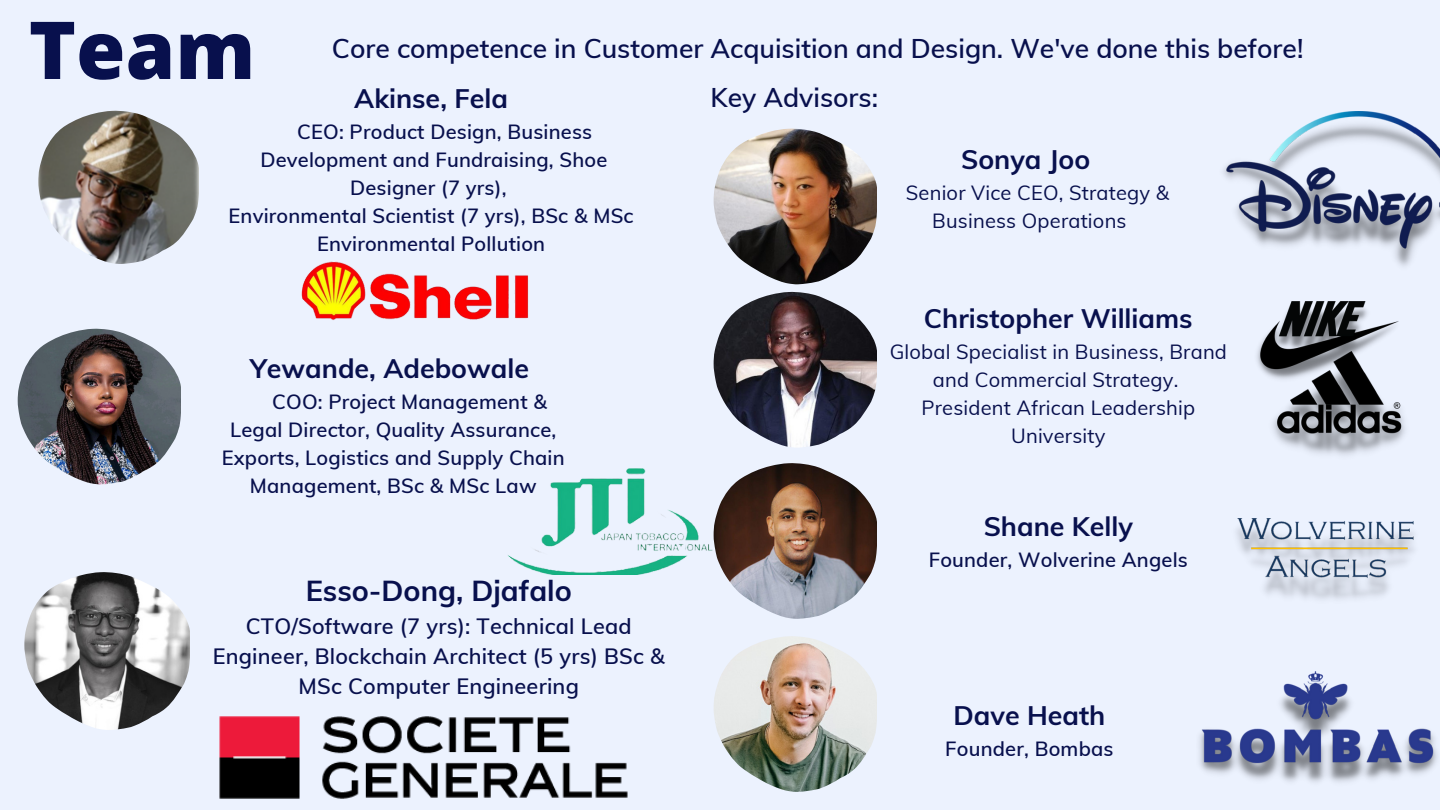
<style>
.page{position:relative;width:1440px;height:810px;background:#ecf2fe}
.page>*{position:absolute;margin:0;border:0;box-sizing:border-box;transform-origin:0 0}
.t1{font:800 80px "Open Sans";color:#08104d}
.t2{font:700 28.9px "Muli";color:#08104d}
.t3{font:700 26.8px "Muli";color:#08104d}
.t4{font:600 26.5px "Muli";color:#08104d}
.t5{font:600 21.7px/30.2px "Muli";letter-spacing:.01em;color:#08104d;text-align:center}
.t6{font:600 20.1px/28px "Muli";letter-spacing:.01em;color:#08104d;text-align:center}
.t7{font:20.1px/28px "Muli";letter-spacing:.01em;color:#08104d;text-align:center}
</style>
<div class="page">
<img style="left:24px;top:572px;width:165px;height:158px">
<img style="left:38px;top:111px;width:160px;height:153px">
<img style="left:1257px;top:302px;width:142px;height:73px">
<img style="left:1223px;top:112px;width:217px;height:154px">
<img style="left:18px;top:329px;width:162px;height:155px">
<img style="left:714px;top:129px;width:162px;height:155px">
<img style="left:714px;top:636px;width:162px;height:156px">
<img style="left:714px;top:292px;width:162px;height:155px">
<img style="left:724px;top:463px;width:152px;height:156px">
<img style="left:1236px;top:518px;width:178px;height:81px">
<img style="left:1199px;top:672px;width:238px;height:110px">
<img style="left:1268px;top:352px;width:137px;height:103px">
<img style="left:541px;top:468px;width:196px;height:106px">
<img style="left:301px;top:261px;width:228px;height:59px">
<img style="left:219px;top:541px;width:421px;height:258px">
<p class="t1" style="left:29px;top:-6px;width:228px">Team</p>
<p class="t4" style="left:332px;top:31px;width:973px">Core competence in Customer Acquisition and Design. We've done this before!</p>
<p class="t4" style="left:711px;top:80px;width:169px">Key Advisors:</p>
<p class="t3" style="left:961px;top:142px;width:131px">Sonya Joo</p>
<p class="t7" style="left:932px;top:178px;width:239px;text-align:left;text-indent:-26px">Senior Vice CEO, Strategy &amp;<br>Business Operations</p>
<p class="t3" style="left:354px;top:81px;width:155px">Akinse, Fela</p>
<p class="t6" style="left:297px;top:117px;width:297px">CEO: Product Design, Business</p>
<p class="t6" style="left:260px;top:145px;width:349px">Development and Fundraising, Shoe</p>
<p class="t6" style="left:350px;top:173px;width:158px">Designer (7 yrs),</p>
<p class="t6" style="left:229px;top:201px;width:407px">Environmental Scientist (7 yrs), BSc &amp; MSc<br>Environmental Pollution</p>
<p class="t3" style="left:250px;top:351px;width:280px">Yewande, Adebowale</p>
<p class="t6" style="left:272px;top:387px;width:276px">COO: Project Management &amp;</p>
<p class="t6" style="left:230px;top:415px;width:328px">Legal Director, Quality Assurance,</p>
<p class="t6" style="left:222px;top:443px;width:344px">Exports, Logistics and Supply Chain</p>
<p class="t6" style="left:250px;top:471px;width:288px">Management, BSc &amp; MSc Law</p>
<p class="t2" style="left:306px;top:572px;width:268px">Esso-Dong, Djafalo</p>
<p class="t5" style="left:213px;top:611px;width:454px">CTO/Software (7 yrs): Technical Lead<br>Engineer, Blockchain Architect (5 yrs) BSc &amp;<br>MSc Computer Engineering</p>
<p class="t3" style="left:924px;top:301px;width:270px">Christopher Williams</p>
<p class="t7" style="left:890px;top:337px;width:339px">Global Specialist in Business, Brand and Commercial Strategy.</p>
<p class="t7" style="left:921px;top:393px;width:275px">President African Leadership<br>University</p>
<p class="t3" style="left:984px;top:509px;width:151px">Shane Kelly</p>
<p class="t6" style="left:929px;top:546px;width:261px">Founder, Wolverine Angels</p>
<p class="t3" style="left:953px;top:698px;width:153px">Dave Heath</p>
<p class="t6" style="left:945px;top:735px;width:170px">Founder, Bombas</p>
</div>
